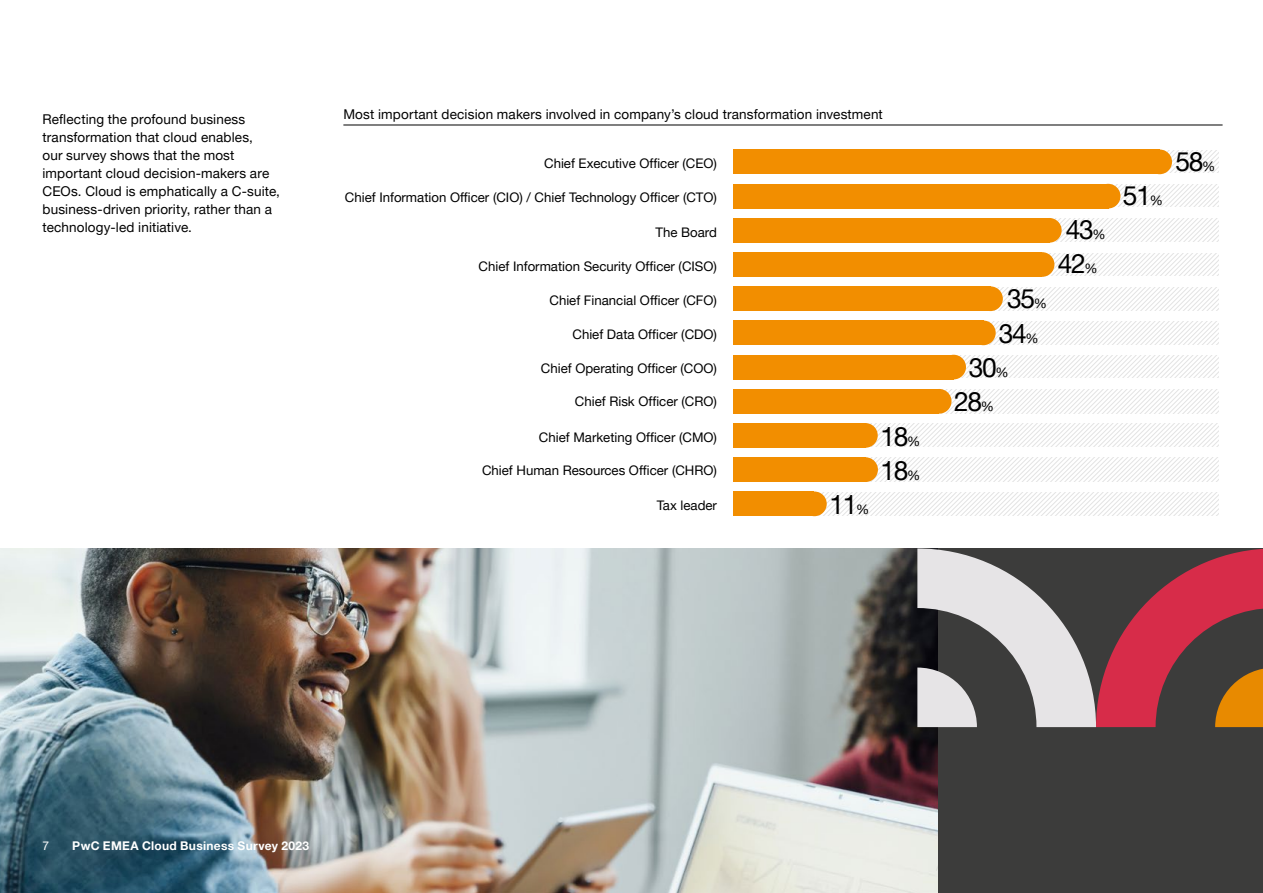
<style>
.page{position:relative;width:1263px;height:893px;background:#fff}
.page>*{position:absolute;margin:0;border:0;box-sizing:border-box;transform-origin:0 0}
.t1{font:26.4px/33.6px "Helvetica Neue LT Pro";letter-spacing:-.05em;color:#000;text-align:center}
.t2{font:13.5px/18px "Helvetica Neue LT Pro";letter-spacing:.01em;color:#000}
.t3{font:13.5px "Helvetica Neue LT Pro";letter-spacing:-.05em;color:#000}
.t4{font:13.2px "Helvetica Neue LT Pro";color:#000}
.t5{font:700 12px "Helvetica Neue LT Pro";letter-spacing:.025em;color:#fff}
.t6{font:12px "Helvetica Neue LT Pro";color:#fff}
.s1{font-size:13.2px}
</style>
<div class="page">
<div style="left:938px;top:548px;width:325px;height:345px;background:#3c3c3b"></div>
<img style="left:0;top:548px;width:938px;height:345px">
<svg style="left:917px;top:548px;width:346px;height:179px"></svg>
<hr style="left:343px;top:125px;width:879px;height:1px;background:#000">
<svg style="left:1163px;top:150px;width:55px;height:23px"></svg>
<svg style="left:1114px;top:185px;width:104px;height:22px"></svg>
<svg style="left:1055px;top:219px;width:163px;height:23px"></svg>
<svg style="left:1048px;top:253px;width:170px;height:23px"></svg>
<svg style="left:996px;top:287px;width:222px;height:23px"></svg>
<svg style="left:987px;top:321px;width:231px;height:23px"></svg>
<svg style="left:957px;top:355px;width:261px;height:23px"></svg>
<svg style="left:945px;top:390px;width:273px;height:23px"></svg>
<svg style="left:871px;top:424px;width:347px;height:23px"></svg>
<svg style="left:871px;top:458px;width:347px;height:23px"></svg>
<svg style="left:820px;top:492px;width:398px;height:23px"></svg>
<div style="left:733px;top:150px;width:427px;height:24px;background:#f28e00"></div>
<div style="left:733px;top:184px;width:375px;height:24px;background:#f28e00"></div>
<div style="left:733px;top:218px;width:316px;height:25px;background:#f28e00"></div>
<div style="left:733px;top:252px;width:309px;height:25px;background:#f28e00"></div>
<div style="left:733px;top:286px;width:257px;height:25px;background:#f28e00"></div>
<div style="left:733px;top:321px;width:250px;height:24px;background:#f28e00"></div>
<div style="left:733px;top:355px;width:221px;height:24px;background:#f28e00"></div>
<div style="left:733px;top:389px;width:206px;height:25px;background:#f28e00"></div>
<div style="left:733px;top:423px;width:132px;height:25px;background:#f28e00"></div>
<div style="left:733px;top:457px;width:132px;height:25px;background:#f28e00"></div>
<div style="left:733px;top:491px;width:81px;height:25px;background:#f28e00"></div>
<div style="left:1147px;top:150px;width:25px;height:24px;background:#f28e00;border-radius:50%"></div>
<div style="left:1096px;top:184px;width:24px;height:24px;background:#f28e00;border-radius:50%"></div>
<div style="left:1037px;top:218px;width:25px;height:25px;background:#f28e00;border-radius:50%"></div>
<div style="left:1030px;top:252px;width:24px;height:25px;background:#f28e00;border-radius:50%"></div>
<div style="left:978px;top:286px;width:25px;height:25px;background:#f28e00;border-radius:50%"></div>
<div style="left:971px;top:321px;width:25px;height:24px;background:#f28e00;border-radius:50%"></div>
<div style="left:941px;top:355px;width:25px;height:24px;background:#f28e00;border-radius:50%"></div>
<div style="left:927px;top:389px;width:24px;height:25px;background:#f28e00;border-radius:50%"></div>
<div style="left:853px;top:423px;width:25px;height:25px;background:#f28e00;border-radius:50%"></div>
<div style="left:853px;top:457px;width:25px;height:25px;background:#f28e00;border-radius:50%"></div>
<div style="left:802px;top:491px;width:25px;height:25px;background:#f28e00;border-radius:50%"></div>
<p class="t2" style="left:43px;top:109px;width:239px">Reflecting the profound business transformation that cloud enables,<br>our survey shows that the most important cloud decision-makers are CEOs. Cloud is emphatically a C-suite, business-driven priority, rather than a technology-led initiative.</p>
<p class="t3" style="left:299px;top:101px;width:453px">EMEA3. How is your organisation's cloud budget changing in 2023? – White version</p>
<p class="t2" style="left:343px;top:105px;width:541px">Most important decision makers involved in company’s cloud transformation investment</p>
<p class="t4" style="left:544px;top:155px;width:174px">Chief Executive Officer (CEO)</p>
<p class="t4" style="left:345px;top:190px;width:374px">Chief Information Officer (CIO) / Chief Technology Officer (CTO)</p>
<p class="t4" style="left:656px;top:224px;width:63px">The Board</p>
<p class="t4" style="left:479px;top:258px;width:240px">Chief Information Security Officer (CISO)</p>
<p class="t4" style="left:549px;top:292px;width:169px">Chief Financial Officer (CFO)</p>
<p class="t4" style="left:572px;top:326px;width:146px">Chief Data Officer (CDO)</p>
<p class="t4" style="left:541px;top:360px;width:178px">Chief Operating Officer (COO)</p>
<p class="t4" style="left:575px;top:393px;width:144px">Chief Risk Officer (CRO)</p>
<p class="t4" style="left:539px;top:429px;width:179px">Chief Marketing Officer (CMO)</p>
<p class="t4" style="left:482px;top:462px;width:236px">Chief Human Resources Officer (CHRO)</p>
<p class="t4" style="left:657px;top:497px;width:62px">Tax leader</p>
<h1 class="t1" style="left:829px;top:487px;width:41px">11<span class="s1">%</span></h1>
<h1 class="t1" style="left:880px;top:418px;width:41px;line-height:34px;text-align:left">18<span class="s1">%<br></span>18<span class="s1">%</span></h1>
<h1 class="t1" style="left:1007px;top:281px;width:41px">35<span class="s1">%</span></h1>
<h1 class="t1" style="left:999px;top:316px;width:41px">34<span class="s1">%</span></h1>
<h1 class="t1" style="left:969px;top:350px;width:41px">30<span class="s1">%</span></h1>
<h1 class="t1" style="left:954px;top:385px;width:41px">28<span class="s1">%</span></h1>
<h1 class="t1" style="left:1058px;top:213px;width:49px">43<span class="s1">%<br></span>42<span class="s1">%</span></h1>
<h1 class="t1" style="left:1123px;top:178px;width:41px">51<span class="s1">%</span></h1>
<h1 class="t1" style="left:1175px;top:144px;width:41px">58<span class="s1">%</span></h1>
<p class="t6" style="left:43px;top:839px;width:8px">7</p>
<p class="t5" style="left:72px;top:839px;width:238px">PwC EMEA Cloud Business Survey 2023</p>
</div>
